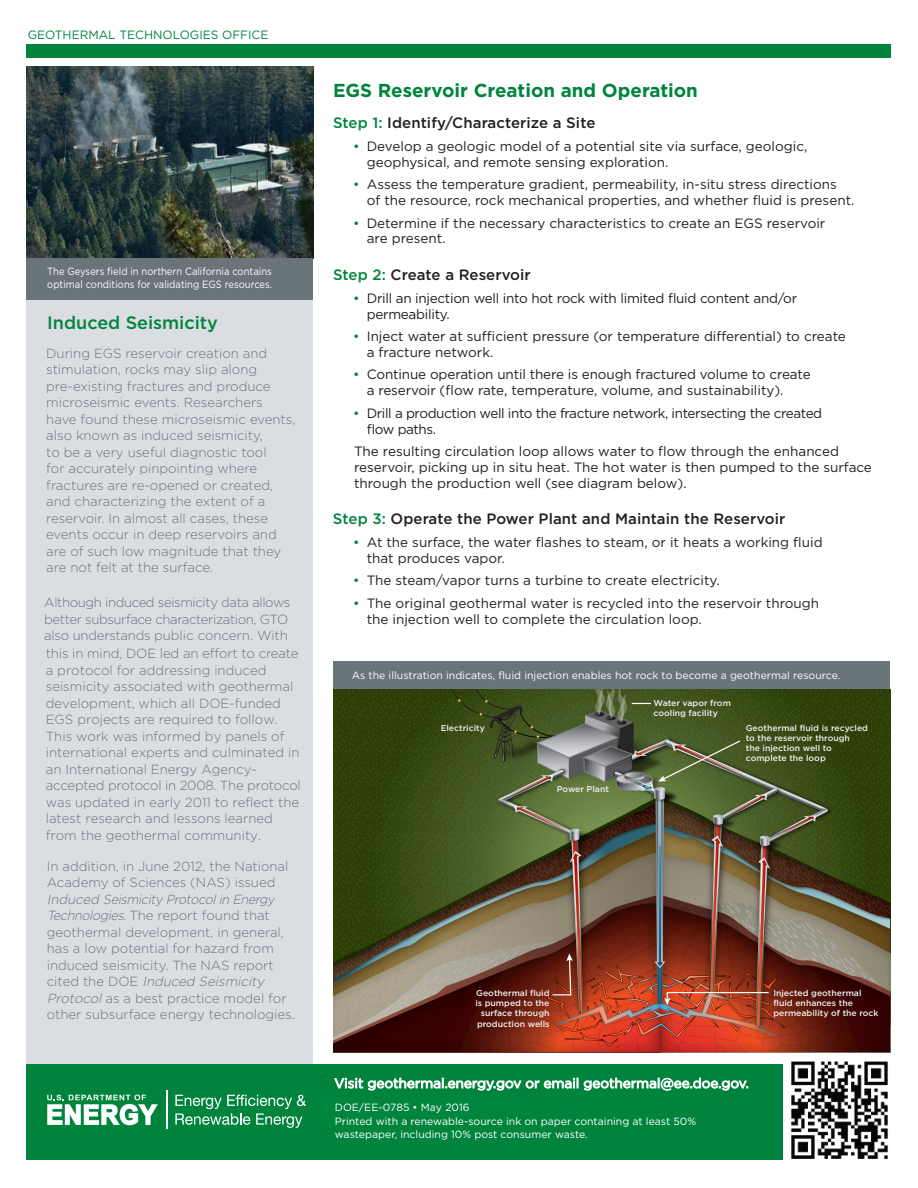
<style>
.page{position:relative;width:918px;height:1188px;background:#fff}
.page>*{position:absolute;margin:0;border:0;box-sizing:border-box;transform-origin:0 0}
.t1{font:700 18.75px "Gotham";color:#00843d}
.t2{font:500 18px "Gotham";color:#00843d}
.t3{font:500 15px "Gotham";letter-spacing:.005em;color:#231f20}
.t4{font:13.5px/15.8px "Gotham";color:#231f20}
.t5{font:13.5px/15.8px "Gotham";letter-spacing:-.03em;color:#231f20}
.t6{font:13.5px/15.8px "Gotham";letter-spacing:-.02em;color:#231f20}
.t7{font:300 13.2px/16.5px "Gotham";color:#6a747b}
.t8{font:300 13.2px/16.5px "Gotham";color:#6a747b;scale:.95 1}
.t9{font:300 13.2px/16.5px "Gotham";letter-spacing:-.03em;color:#6a747b}
.t10{font:12px "Gotham";color:#00843d}
.t11{font:10.5px/13px "Gotham";color:#fff}
.t12{font:10.5px/13.5px "Gotham";color:#fff;scale:.9 1}
.t13{font:500 8.4px/10.2px "Gotham";color:#eeeeef}
.s1{font-style:italic}
.s2{color:#00843d}
</style>
<div class="page">
<div style="left:26px;top:299px;width:287px;height:765px;background:#dadee2"></div>
<div style="left:333px;top:661px;width:557px;height:31px;background:#6a747b"></div>
<img style="left:26px;top:66px;width:287px;height:192px">
<div style="left:26px;top:1064px;width:757px;height:96px;background:#00843d"></div>
<div style="left:26px;top:258px;width:287px;height:41px;background:#6a747b"></div>
<div style="left:26px;top:45px;width:865px;height:13px;background:#00843d"></div>
<svg style="left:334px;top:1077px;width:414px;height:14px"></svg>
<div style="left:333px;top:690px;width:557px;height:362px;background:#2b3f07"></div>
<svg style="left:333px;top:830px;width:73px;height:22px"></svg>
<svg style="left:333px;top:852px;width:73px;height:43px"></svg>
<svg style="left:333px;top:903px;width:73px;height:149px"></svg>
<img style="left:406px;top:690px;width:484px;height:362px">
<img style="left:791px;top:1061px;width:97px;height:98px">
<svg style="left:47px;top:1095px;width:111px;height:30px"></svg>
<hr style="left:166px;top:1091px;width:1px;height:38px;background:#fff">
<svg style="left:175px;top:1095px;width:131px;height:33px"></svg>
<p class="t10" style="left:28px;top:27px;width:242px">Geothermal Technologies Office</p>
<p class="t12" style="left:47px;top:264px;width:251px">The Geysers field in northern California contains optimal conditions for validating EGS resources.</p>
<h2 class="t2" style="left:47px;top:311px;width:172px">Induced Seismicity</h2>
<p class="t7" style="left:46px;top:344px;width:251px">During EGS reservoir creation and stimulation, rocks may slip along pre-existing fractures and produce microseismic events. Researchers have found these microseismic events, also known as induced seismicity,<br>to be a very useful diagnostic tool<br>for accurately pinpointing where fractures are re-opened or created, and characterizing the extent of a reservoir. In almost all cases, these events occur in deep reservoirs and are of such low magnitude that they are not felt at the surface.</p>
<p class="t9" style="left:44px;top:594px;width:248px">Although induced seismicity data allows better subsurface characterization, GTO also understands public concern. With</p>
<p class="t7" style="left:46px;top:645px;width:257px">this in mind, DOE led an effort to create a protocol for addressing induced seismicity associated with geothermal development, which all DOE-funded EGS projects are required to follow.<br>This work was informed by panels of international experts and culminated in an International Energy Agency&shy;accepted protocol in 2008. The protocol was updated in early 2011 to reflect the latest research and lessons learned from the geothermal community.</p>
<p class="t7" style="left:47px;top:857px;width:243px">In addition, in June 2012, the National<br>Academy of Sciences (NAS) issued</p>
<p class="t8" style="left:47px;top:890px;width:263px"><span class="s1">Induced Seismicity Protocolin Energy Technologies</span>. The report found that geothermal development, in general, has a low potential for hazard from induced seismicity. The NAS report<br>c i t e d t h e D O E <span class="s1">Induced Seismicity Protocol</span>as a best practice model for other subsurface energy technologies.</p>
<h1 class="t1" style="left:333px;top:77px;width:366px">EGS Reservoir Creation and Operation</h1>
<p class="t3" style="left:333px;top:113px;width:264px"><span class="s2">Step 1:</span> Identify/Characterize a Site</p>
<p class="t4" style="left:367px;top:138px;width:442px;text-indent:-14px"><span class="s2">•</span> Develop a geologic model of a potential site via surface, geologic, geophysical, and remote sensing exploration.</p>
<p class="t4" style="left:367px;top:177px;width:489px;text-indent:-14px"><span class="s2">•</span> Assess the temperature gradient, permeability, in-situ stress directions<br>of the resource, rock mechanical properties, and whether fluid is present.</p>
<p class="t4" style="left:367px;top:215px;width:460px;text-indent:-14px"><span class="s2">•</span> Determine if the necessary characteristics to create an EGS reservoir are present.</p>
<p class="t3" style="left:333px;top:265px;width:199px"><span class="s2">Step 2:</span> Create a Reservoir</p>
<p class="t6" style="left:367px;top:290px;width:432px;text-indent:-14px"><span class="s2">•</span> Drill an injection well into hot rock with limited fluid content and/or permeability.</p>
<p class="t4" style="left:367px;top:328px;width:481px;text-indent:-14px"><span class="s2">•</span> Inject water at sufficient pressure (or temperature differential) to create a fracture network.</p>
<p class="t4" style="left:367px;top:367px;width:445px;text-indent:-14px"><span class="s2">•</span> Continue operation until there is enough fractured volume to create a reservoir (flow rate, temperature, volume, and sustainability).</p>
<p class="t5" style="left:367px;top:405px;width:457px;text-indent:-14px"><span class="s2">•</span> Drill a production well into the fracture network, intersecting the created flow paths.</p>
<p class="t4" style="left:354px;top:443px;width:519px">The resulting circulation loop allows water to flow through the enhanced reservoir, picking up in situ heat. The hot water is then pumped to the surface through the production well (see diagram below).</p>
<p class="t3" style="left:333px;top:509px;width:454px"><span class="s2">Step 3:</span> Operate the Power Plant and Maintain the Reservoir</p>
<p class="t4" style="left:367px;top:534px;width:457px;text-indent:-14px"><span class="s2">•</span> At the surface, the water flashes to steam, or it heats a working fluid that produces vapor.</p>
<p class="t4" style="left:353px;top:572px;width:368px"><span class="s2">•</span> The steam/vapor turns a turbine to create electricity.</p>
<p class="t4" style="left:367px;top:595px;width:454px;text-indent:-14px"><span class="s2">•</span> The original geothermal water is recycled into the reservoir through the injection well to complete the circulation loop.</p>
<p class="t11" style="left:352px;top:669px;width:490px">As the illustration indicates, fluid injection enables hot rock to become a geothermal resource.</p>
<p class="t13" style="left:441px;top:723px;width:46px">Electricity</p>
<p class="t13" style="left:557px;top:784px;width:54px">Power Plant</p>
<p class="t13" style="left:654px;top:698px;width:79px">Water vapor from cooling facility</p>
<p class="t13" style="left:746px;top:723px;width:124px">Geothermal fluid is recycled to the reservoir through<br>the injection well to complete the loop</p>
<p class="t13" style="left:475px;top:988px;width:76px;text-align:right">Geothermal fluid is pumped to the surface through production wells</p>
<p class="t13" style="left:773px;top:988px;width:107px">Injected geothermal fluid enhances the permeability of the rock</p>
<p class="t11" style="left:335px;top:1101px;width:363px">DOE/EE-0785 • May 2016<br>Printed with a renewable-source ink on paper containing at least 50% wastepaper, including 10% post consumer waste.</p>
</div>
